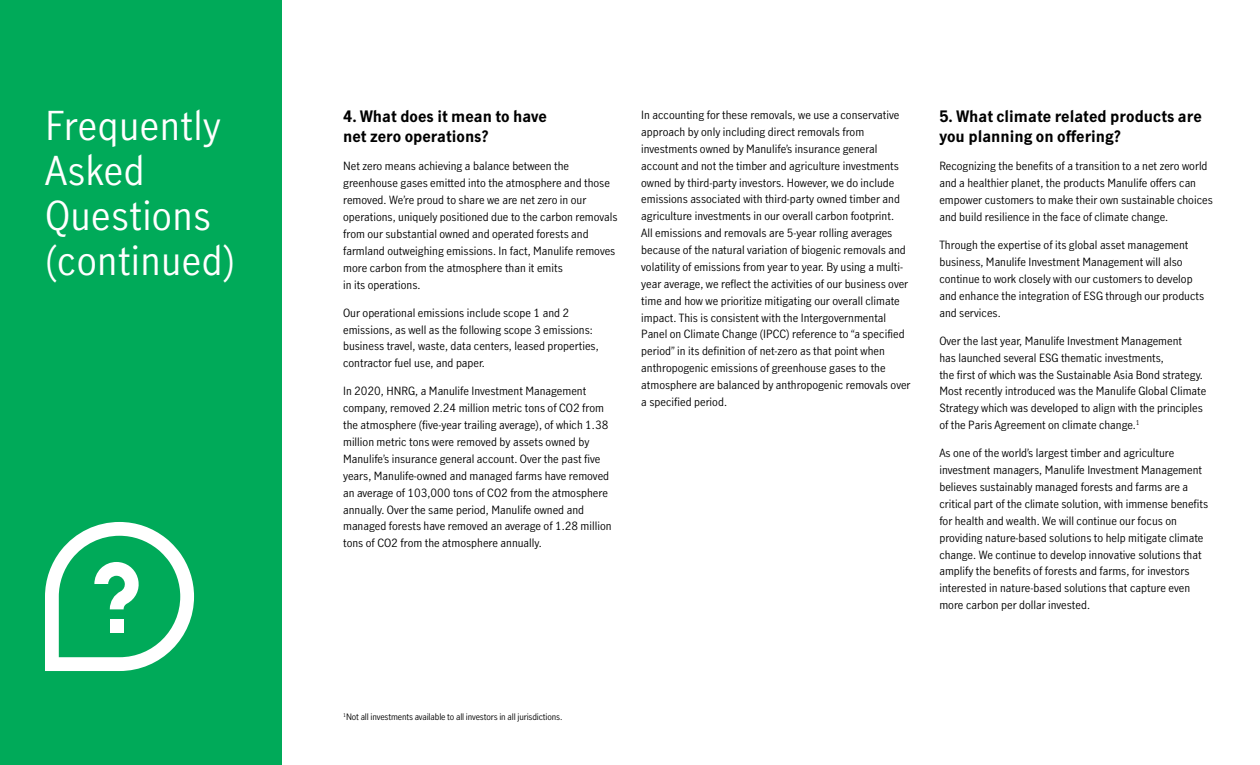
<style>
.page{position:relative;width:1260px;height:765px;background:#fff}
.page>*{position:absolute;margin:0;border:0;box-sizing:border-box;transform-origin:0 0}
.t1{font:39.38px/45px "Manulife JH Sans Optimized";letter-spacing:.01em;color:#fff}
.t2{font:700 15.62px/20px "Manulife JH Sans Optimized";color:#000}
.t3{font:11.25px/16.9px "Manulife JH Sans Optimized";color:#000}
.t4{font:8.75px "Manulife JH Sans Optimized";letter-spacing:-.015em;color:#000}
</style>
<div class="page">
<div style="left:0;top:0;width:281px;height:765px;background:#00aa59"></div>
<svg style="left:45px;top:522px;width:149px;height:149px"></svg>
<h1 class="t1" style="left:45px;top:101px;width:192px">Frequently<br>Asked<br>Questions (continued)</h1>
<h2 class="t2" style="left:343px;top:106px;width:205px">4. What does it mean to have net zero operations?</h2>
<p class="t3" style="left:343px;top:157px;width:276px">Net zero means achieving a balance between the greenhouse gases emitted into the atmosphere and those removed. We’re proud to share we are net zero in our operations, uniquely positioned due to the carbon removals from our substantial owned and operated forests and farmland outweighing emissions. In fact, Manulife removes more carbon from the atmosphere than it emits<br>in its operations.</p>
<p class="t3" style="left:343px;top:304px;width:257px">Our operational emissions include scope 1 and 2 emissions, as well as the following scope 3 emissions: business travel, waste, data centers, leased properties, contractor fuel use, and paper.</p>
<p class="t3" style="left:343px;top:382px;width:270px">In 2020, HNRG, a Manulife Investment Management company, removed 2.24 million metric tons of CO2 from the atmosphere (five-year trailing average), of which 1.38 million metric tons were removed by assets owned by Manulife’s insurance general account. Over the past five years, Manulife-owned and managed farms have removed an average of 103,000 tons of CO2 from the atmosphere annually. Over the same period, Manulife owned and managed forests have removed an average of 1.28 million tons of CO2 from the atmosphere annually.</p>
<p class="t3" style="left:641px;top:106px;width:271px">In accounting for these removals, we use a conservative approach by only including direct removals from investments owned by Manulife’s insurance general account and not the timber and agriculture investments owned by third-party investors. However, we do include emissions associated with third-party owned timber and agriculture investments in our overall carbon footprint.<br>All emissions and removals are 5-year rolling averages because of the natural variation of biogenic removals and volatility of emissions from year to year. By using a multi&shy;year average, we reflect the activities of our business over time and how we prioritize mitigating our overall climate impact. This is consistent with the Intergovernmental Panel on Climate Change (IPCC) reference to “a specified period” in its definition of net-zero as that point when anthropogenic emissions of greenhouse gases to the atmosphere are balanced by anthropogenic removals over a specified period.</p>
<h2 class="t2" style="left:939px;top:106px;width:264px">5. What climate related products are you planning on offering?</h2>
<p class="t3" style="left:939px;top:157px;width:275px">Recognizing the benefits of a transition to a net zero world and a healthier planet, the products Manulife offers can empower customers to make their own sustainable choices and build resilience in the face of climate change.</p>
<p class="t3" style="left:939px;top:236px;width:266px">Through the expertise of its global asset management business, Manulife Investment Management will also continue to work closely with our customers to develop and enhance the integration of ESG through our products and services.</p>
<p class="t3" style="left:939px;top:332px;width:269px">Over the last year, Manulife Investment Management<br>has launched several ESG thematic investments,<br>the first of which was the Sustainable Asia Bond strategy.<br>Most recently introduced was the Manulife Global Climate Strategy which was developed to align with the principles of the Paris Agreement on climate change.<sup>1</sup></p>
<p class="t3" style="left:939px;top:444px;width:270px">As one of the world’s largest timber and agriculture investment managers, Manulife Investment Management believes sustainably managed forests and farms are a critical part of the climate solution, with immense benefits for health and wealth. We will continue our focus on providing nature-based solutions to help mitigate climate change. We continue to develop innovative solutions that amplify the benefits of forests and farms, for investors interested in nature-based solutions that capture even more carbon per dollar invested.</p>
<p class="t4" style="left:343px;top:711px;width:221px"><sup>1</sup>Not all investments available to all investors in all jurisdictions.</p>
</div>
